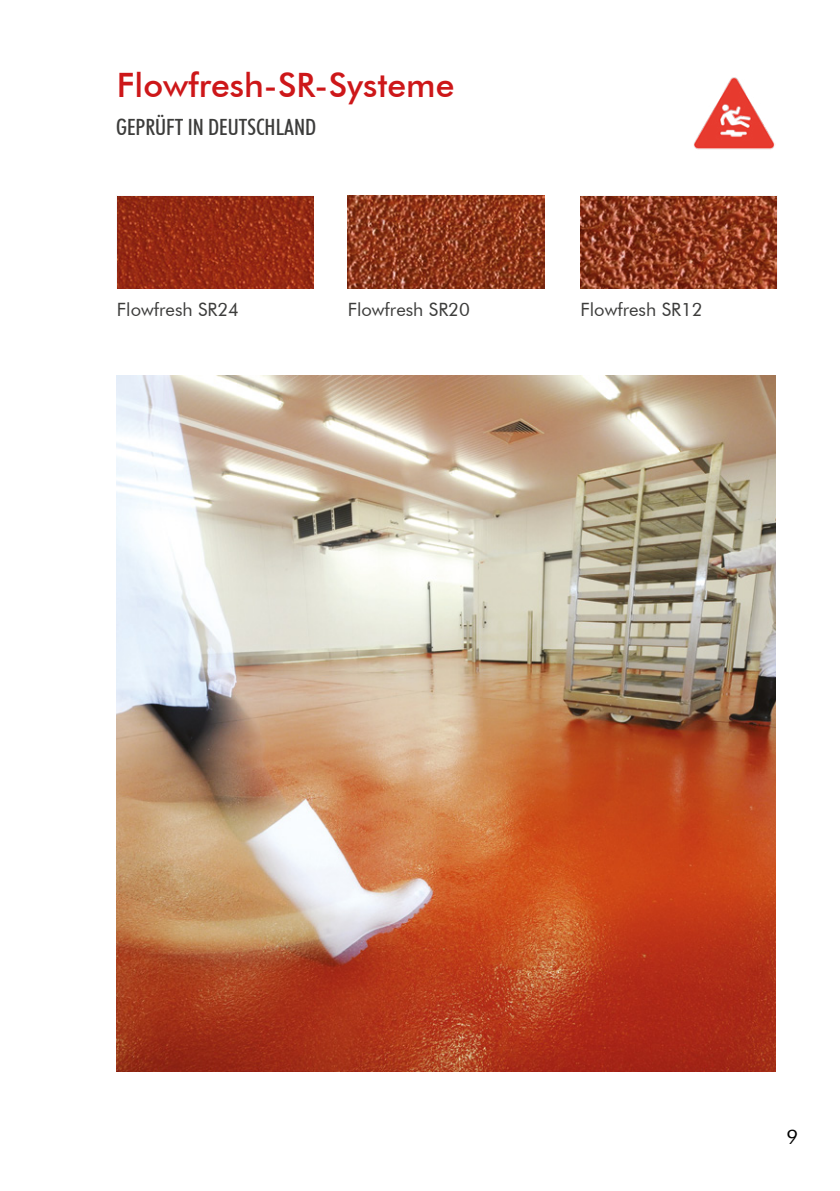
<style>
.page{position:relative;width:840px;height:1191px;background:#fff}
.page>*{position:absolute;margin:0;border:0;box-sizing:border-box;transform-origin:0 0}
.t1{font:500 33.6px "Futura BT";color:#cd1719}
.t2{font:500 condensed 22.4px "Futura BT";color:#3c3c3b}
.t3{font:20px "Futura BT";color:#000}
.t4{font:18.4px "Futura BT";color:#3c3c3b}
</style>
<div class="page">
<img style="left:116px;top:376px;width:659px;height:695px">
<svg style="left:117px;top:196px;width:197px;height:1px"></svg>
<img style="left:117px;top:197px;width:197px;height:92px">
<img style="left:347px;top:195px;width:197px;height:94px">
<img style="left:580px;top:197px;width:196px;height:92px">
<img style="left:693px;top:77px;width:82px;height:73px">
<h1 class="t1" style="left:117px;top:64px;width:339px">Flowfresh-SR-Systeme</h1>
<p class="t2" style="left:116px;top:114px;width:201px">GEPRÜFT IN DEUTSCHLAND</p>
<p class="t4" style="left:117px;top:298px;width:124px">Flowfresh SR24</p>
<p class="t4" style="left:347px;top:298px;width:124px">Flowfresh SR20</p>
<p class="t4" style="left:580px;top:298px;width:124px">Flowfresh SR12</p>
<p class="t3" style="left:786px;top:1124px;width:13px">9</p>
</div>
